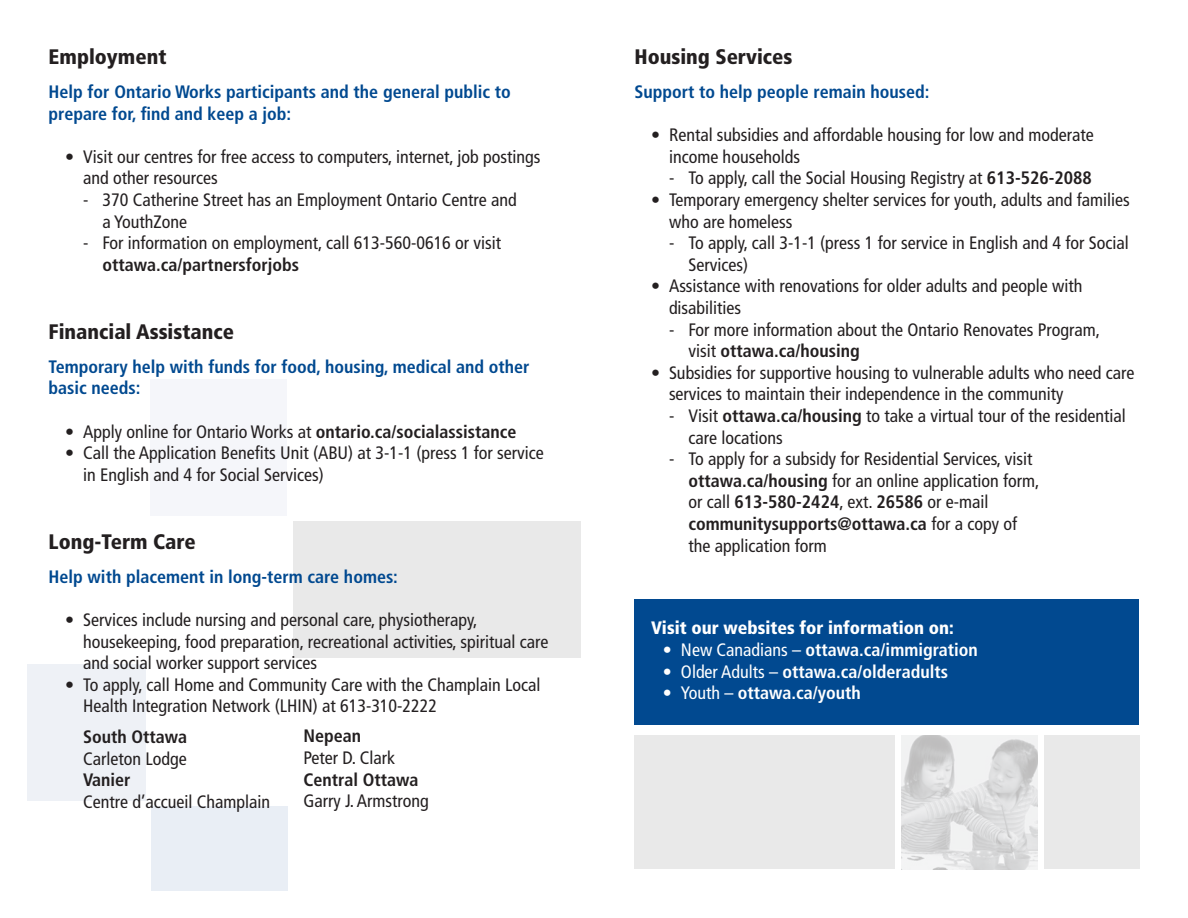
<style>
.page{position:relative;width:1188px;height:918px;background:#fff}
.page>*{position:absolute;margin:0;border:0;box-sizing:border-box;transform-origin:0 0}
.t1{font:900 condensed 21px "Frutiger LT Std";color:#231f20}
.t2{font:condensed 18px/21.6px "Frutiger LT Std";color:#231f20}
.t3{font:700 condensed 18px/21.6px "Frutiger LT Std";color:#014990}
.t4{font:700 condensed 18px "Frutiger LT Std";color:#fff}
.t5{font:700 condensed 18px "Frutiger LT Std";color:#231f20}
.t6{font:900 condensed 18px "Frutiger LT Std";color:#fff}
.s1{font-weight:700}
.s2{font-weight:400}
</style>
<div class="page">
<div style="left:294px;top:522px;width:287px;height:136px;background:#e9e9e9"></div>
<div style="left:27px;top:664px;width:118px;height:136px;background:#eef1f6"></div>
<div style="left:151px;top:807px;width:136px;height:84px;background:#e9eef5"></div>
<div style="left:151px;top:379px;width:136px;height:136px;background:#f5f6fa"></div>
<div style="left:1044px;top:735px;width:95px;height:134px;background:#e9e9e9"></div>
<div style="left:634px;top:735px;width:261px;height:134px;background:#e9e9e9"></div>
<img style="left:901px;top:735px;width:136px;height:134px">
<div style="left:634px;top:599px;width:505px;height:126px;background:#014990"></div>
<p class="t1" style="left:49px;top:44px;width:119px">Employment</p>
<p class="t3" style="left:49px;top:81px;width:464px">Help for Ontario Works participants and the general public to prepare for, find and keep a job:</p>
<p class="t2" style="left:83px;top:146px;width:459px;text-indent:-18px">• Visit our centres for free access to computers, internet, job postings and other resources</p>
<p class="t2" style="left:103px;top:189px;width:416px;text-indent:-19px">- 370 Catherine Street has an Employment Ontario Centre and a YouthZone</p>
<p class="t2" style="left:103px;top:232px;width:400px;text-indent:-19px">- For information on employment, call 613-560-0616 or visit <span class="s1">ottawa.ca/partnersforjobs</span></p>
<p class="t1" style="left:49px;top:319px;width:187px">Financial Assistance</p>
<p class="t3" style="left:49px;top:356px;width:482px">Temporary help with funds for food, housing, medical and other basic needs:</p>
<p class="t2" style="left:65px;top:421px;width:453px">• Apply online for Ontario Works at <span class="s1">ontario.ca/socialassistance</span></p>
<p class="t2" style="left:83px;top:442px;width:462px;text-indent:-18px">• Call the Application Benefits Unit (ABU) at 3-1-1 (press 1 for service in English and 4 for Social Services)</p>
<p class="t1" style="left:49px;top:529px;width:149px">Long-Term Care</p>
<p class="t3" style="left:49px;top:566px;width:351px">Help with placement in long-term care homes:</p>
<p class="t2" style="left:83px;top:609px;width:467px;text-indent:-18px">• Services include nursing and personal care, physiotherapy, housekeeping, food preparation, recreational activities, spiritual care and social worker support services</p>
<p class="t2" style="left:83px;top:674px;width:459px;text-indent:-18px">• To apply, call Home and Community Care with the Champlain Local<br>Health Integration Network (LHIN) at 613-310-2222</p>
<p class="t5" style="left:83px;top:726px;width:106px">South Ottawa</p>
<p class="t2" style="left:83px;top:748px;width:105px">Carleton Lodge</p>
<p class="t5" style="left:83px;top:769px;width:49px">Vanier</p>
<p class="t2" style="left:83px;top:791px;width:188px">Centre d’accueil Champlain</p>
<p class="t5" style="left:304px;top:725px;width:59px">Nepean</p>
<p class="t2" style="left:304px;top:747px;width:93px">Peter D. Clark</p>
<p class="t5" style="left:304px;top:769px;width:116px">Central Ottawa</p>
<p class="t2" style="left:304px;top:790px;width:127px">Garry J. Armstrong</p>
<p class="t1" style="left:634px;top:44px;width:159px">Housing Services</p>
<p class="t3" style="left:634px;top:81px;width:296px">Support to help people remain housed:</p>
<p class="t2" style="left:669px;top:124px;width:426px;text-indent:-18px">• Rental subsidies and affordable housing for low and moderate income households</p>
<p class="t2" style="left:669px;top:167px;width:424px">- To apply, call the Social Housing Registry at <span class="s1">613-526-2088</span></p>
<p class="t2" style="left:669px;top:189px;width:462px;text-indent:-18px">• Temporary emergency shelter services for youth, adults and families who are homeless</p>
<p class="t2" style="left:688px;top:232px;width:442px;text-indent:-19px">- To apply, call 3-1-1 (press 1 for service in English and 4 for Social<br>Services)</p>
<p class="t2" style="left:669px;top:275px;width:415px;text-indent:-18px">• Assistance with renovations for older adults and people with disabilities</p>
<p class="t2" style="left:669px;top:319px;width:433px">- For more information about the Ontario Renovates Program,</p>
<p class="t5" style="left:688px;top:340px;width:173px"><span class="s2">visit</span> ottawa.ca/housing</p>
<p class="t2" style="left:669px;top:362px;width:467px;text-indent:-18px">• Subsidies for supportive housing to vulnerable adults who need care services to maintain their independence in the community</p>
<p class="t2" style="left:688px;top:405px;width:439px;text-indent:-19px">- Visit <span class="s1">ottawa.ca/housing</span> to take a virtual tour of the residential care locations</p>
<p class="t2" style="left:669px;top:448px;width:365px">- To apply for a subsidy for Residential Services, visit</p>
<p class="t2" style="left:688px;top:470px;width:352px"><span class="s1">ottawa.ca/housing</span> for an online application form,</p>
<p class="t2" style="left:688px;top:491px;width:301px">or call <span class="s1">613-580-2424</span>, ext. <span class="s1">26586</span> or e-mail</p>
<p class="t2" style="left:688px;top:513px;width:330px"><span class="s1">communitysupports@ottawa.ca</span> for a copy of the application form</p>
<p class="t6" style="left:651px;top:617px;width:304px">Visit our websites for information on:</p>
<p class="t4" style="left:663px;top:639px;width:316px"><span class="s2">• New Canadians –</span> ottawa.ca/immigration</p>
<p class="t4" style="left:663px;top:661px;width:287px"><span class="s2">• Older Adults –</span> ottawa.ca/olderadults</p>
<p class="t4" style="left:663px;top:682px;width:199px"><span class="s2">• Youth –</span> ottawa.ca/youth</p>
</div>
